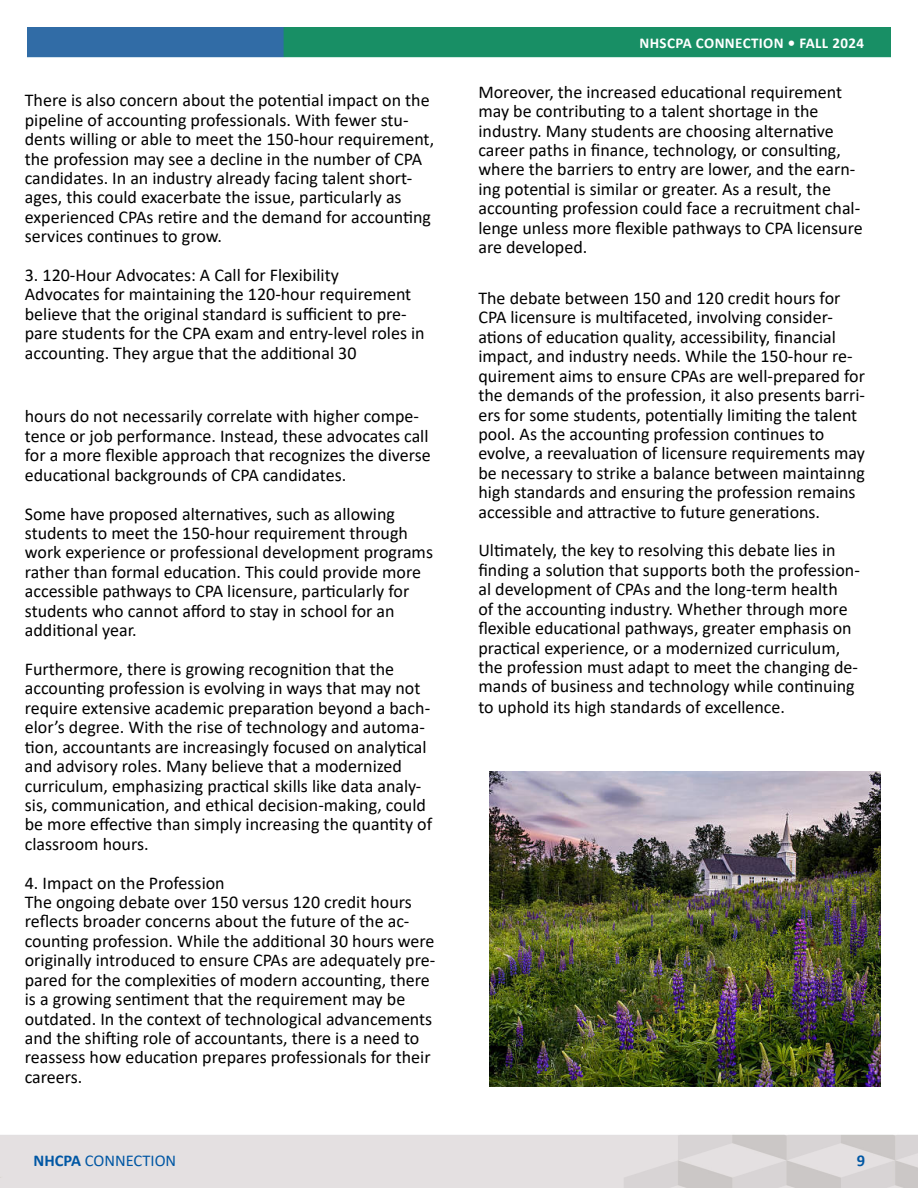
<style>
.page{position:relative;width:918px;height:1188px;background:#fff}
.page>*{position:absolute;margin:0;border:0;box-sizing:border-box;transform-origin:0 0}
.t1{font:18px/19.5px "Calibri";color:#000}
.t2{font:16.5px "Calibri";color:#0057a4}
.t3{font:700 16.5px "Calibri";color:#0057a4}
.t4{font:700 15px "Calibri";letter-spacing:.025em;color:#fff}
.s1{font-weight:700}
</style>
<div class="page">
<img style="left:0;top:27px;width:918px;height:1161px">
<img style="left:489px;top:771px;width:391px;height:315px">
<p class="t1" style="left:25px;top:90px;width:411px">There is also concern about the potential impact on the pipeline of accounting professionals. With fewer stu&shy;dents willing or able to meet the 150-hour requirement, the profession may see a decline in the number of CPA candidates. In an industry already facing talent short&shy;ages, this could exacerbate the issue, particularly as experienced CPAs retire and the demand for accounting services continues to grow.</p>
<p class="t1" style="left:25px;top:265px;width:401px">3. 120-Hour Advocates: A Call for Flexibility<br>Advocates for maintaining the 120-hour requirement believe that the original standard is sufficient to pre&shy;pare students for the CPA exam and entry-level roles in accounting. They argue that the additional 30</p>
<p class="t1" style="left:25px;top:406px;width:407px">hours do not necessarily correlate with higher compe&shy;tence or job performance. Instead, these advocates call for a more flexible approach that recognizes the diverse educational backgrounds of CPA candidates.</p>
<p class="t1" style="left:25px;top:503px;width:410px">Some have proposed alternatives, such as allowing students to meet the 150-hour requirement through work experience or professional development programs rather than formal education. This could provide more accessible pathways to CPA licensure, particularly for students who cannot afford to stay in school for an additional year.</p>
<p class="t1" style="left:25px;top:659px;width:409px">Furthermore, there is growing recognition that the accounting profession is evolving in ways that may not require extensive academic preparation beyond a bach&shy;elor’s degree. With the rise of technology and automa&shy;tion, accountants are increasingly focused on analytical and advisory roles. Many believe that a modernized curriculum, emphasizing practical skills like data analy&shy;sis, communication, and ethical decision-making, could be more effective than simply increasing the quantity of classroom hours.</p>
<p class="t1" style="left:25px;top:872px;width:412px">4. Impact on the Profession<br>The ongoing debate over 150 versus 120 credit hours reflects broader concerns about the future of the ac&shy;counting profession. While the additional 30 hours were originally introduced to ensure CPAs are adequately pre&shy;pared for the complexities of modern accounting, there is a growing sentiment that the requirement may be outdated. In the context of technological advancements and the shifting role of accountants, there is a need to reassess how education prepares professionals for their careers.</p>
<p class="t4" style="left:640px;top:32px;width:226px">NHSCPA CONNECTION • FALL 2024</p>
<p class="t1" style="left:478px;top:82px;width:386px">Moreover, the increased educational requirement may be contributing to a talent shortage in the industry. Many students are choosing alternative career paths in finance, technology, or consulting, where the barriers to entry are lower, and the earn&shy;ing potential is similar or greater. As a result, the accounting profession could face a recruitment chal&shy;lenge unless more flexible pathways to CPA licensure are developed.</p>
<p class="t1" style="left:478px;top:288px;width:388px">The debate between 150 and 120 credit hours for CPA licensure is multifaceted, involving consider&shy;ations of education quality, accessibility, financial impact, and industry needs. While the 150-hour re&shy;quirement aims to ensure CPAs are well-prepared for the demands of the profession, it also presents barri&shy;ers for some students, potentially limiting the talent pool. As the accounting profession continues to evolve, a reevaluation of licensure requirements may be necessary to strike a balance between maintainng high standards and ensuring the profession remains accessible and attractive to future generations.</p>
<p class="t1" style="left:478px;top:540px;width:383px">Ultimately, the key to resolving this debate lies in finding a solution that supports both the profession&shy;al development of CPAs and the long-term health<br>of the accounting industry. Whether through more flexible educational pathways, greater emphasis on practical experience, or a modernized curriculum, the profession must adapt to meet the changing de&shy;mands of business and technology while continuing to uphold its high standards of excellence.</p>
<p class="t2" style="left:33px;top:1149px;width:144px"><span class="s1">NHCPA</span> CONNECTION</p>
<p class="t3" style="left:857px;top:1149px;width:10px">9</p>
</div>
